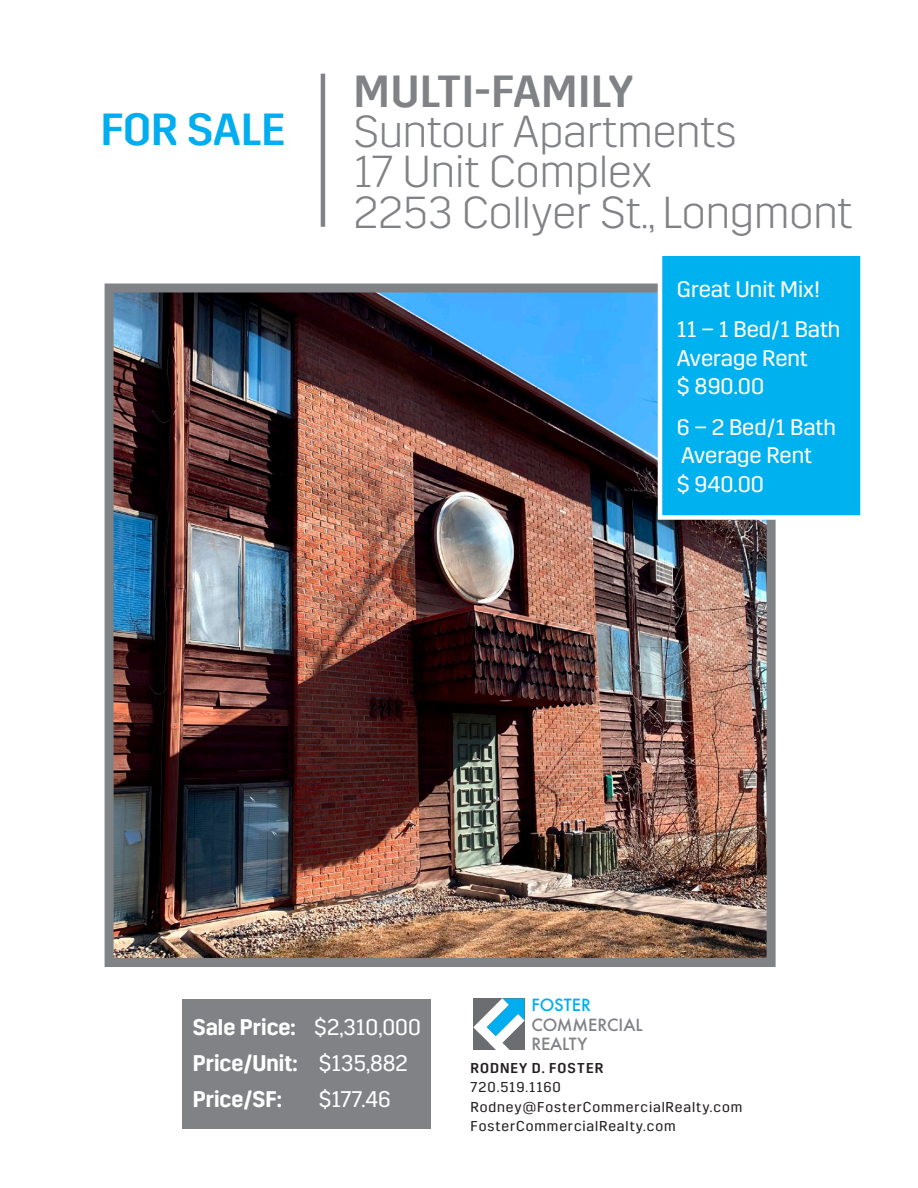
<style>
.page{position:relative;width:918px;height:1188px;background:#fff}
.page>*{position:absolute;margin:0;border:0;box-sizing:border-box;transform-origin:0 0}
.t1{font:300 44.7px "Cadillac Sans A";color:#808285}
.t2{font:500 44.7px "Cadillac Sans A Arabic";letter-spacing:.02em;color:#808285}
.t3{font:500 44.7px "Cadillac Sans A Arabic";color:#00aeef}
.t4{font:600 22.65px "Cadillac Sans A Arabic";color:#fff}
.t5{font:22.65px "Cadillac Sans A Arabic";color:#fff}
.t6{font:22.5px "Cadillac Sans A";color:#fff}
.t7{font:500 16.35px "Futura";color:#808285}
.t8{font:500 16.35px "Futura";color:#00aeef}
.t9{font:14.25px "Cadillac Sans A";letter-spacing:.065em;color:#231f20}
.t10{font:500 14.25px "Cadillac Sans A";letter-spacing:.07em;color:#231f20}
.s1{font-weight:400}
</style>
<div class="page">
<hr style="left:321px;top:74px;width:4px;height:153px;background:#808285">
<img style="left:115px;top:294px;width:651px;height:663px">
<div style="left:105px;top:284px;width:671px;height:683px;border:9px solid #808285"></div>
<div style="left:658px;top:251px;width:207px;height:269px;background:#00b1ef;border:4px solid #fff"></div>
<svg style="left:473px;top:998px;width:52px;height:52px"></svg>
<div style="left:182px;top:999px;width:249px;height:129px;background:#808285"></div>
<p class="t3" style="left:101px;top:91px;width:186px">FOR SALE</p>
<p class="t2" style="left:354px;top:53px;width:281px">MULTI-FAMILY</p>
<p class="t1" style="left:354px;top:107px;width:384px">Suntour Apartments</p>
<p class="t1" style="left:354px;top:147px;width:300px">17 Unit Complex</p>
<p class="t1" style="left:354px;top:187px;width:500px">2253 Collyer St., Longmont</p>
<p class="t6" style="left:677px;top:276px;width:145px">Great Unit Mix!</p>
<p class="t6" style="left:677px;top:317px;width:165px">11 – 1 Bed/1 Bath</p>
<p class="t6" style="left:677px;top:345px;width:132px">Average Rent</p>
<p class="t6" style="left:677px;top:374px;width:89px">$ 890.00</p>
<p class="t6" style="left:677px;top:414px;width:161px">6 – 2 Bed/1 Bath</p>
<p class="t6" style="left:681px;top:443px;width:132px">Average Rent</p>
<p class="t6" style="left:677px;top:471px;width:89px">$ 940.00</p>
<p class="t4" style="left:193px;top:1008px;width:230px">Sale Price: <span class="s1">$2,310,000</span></p>
<p class="t4" style="left:193px;top:1044px;width:217px">Price/Unit: <span class="s1">$135,882</span></p>
<p class="t4" style="left:193px;top:1079px;width:91px">Price/SF:</p>
<p class="t5" style="left:319px;top:1079px;width:74px">$177.46</p>
<p class="t8" style="left:532px;top:994px;width:61px">FOSTER</p>
<p class="t7" style="left:532px;top:1013px;width:113px">COMMERCIAL</p>
<p class="t7" style="left:532px;top:1033px;width:57px">REALTY</p>
<p class="t10" style="left:471px;top:1060px;width:134px">RODNEY D. FOSTER</p>
<p class="t9" style="left:471px;top:1080px;width:92px">720.519.1160</p>
<p class="t9" style="left:471px;top:1099px;width:273px">Rodney@FosterCommercialRealty.com</p>
<p class="t9" style="left:471px;top:1119px;width:207px">FosterCommercialRealty.com</p>
</div>
